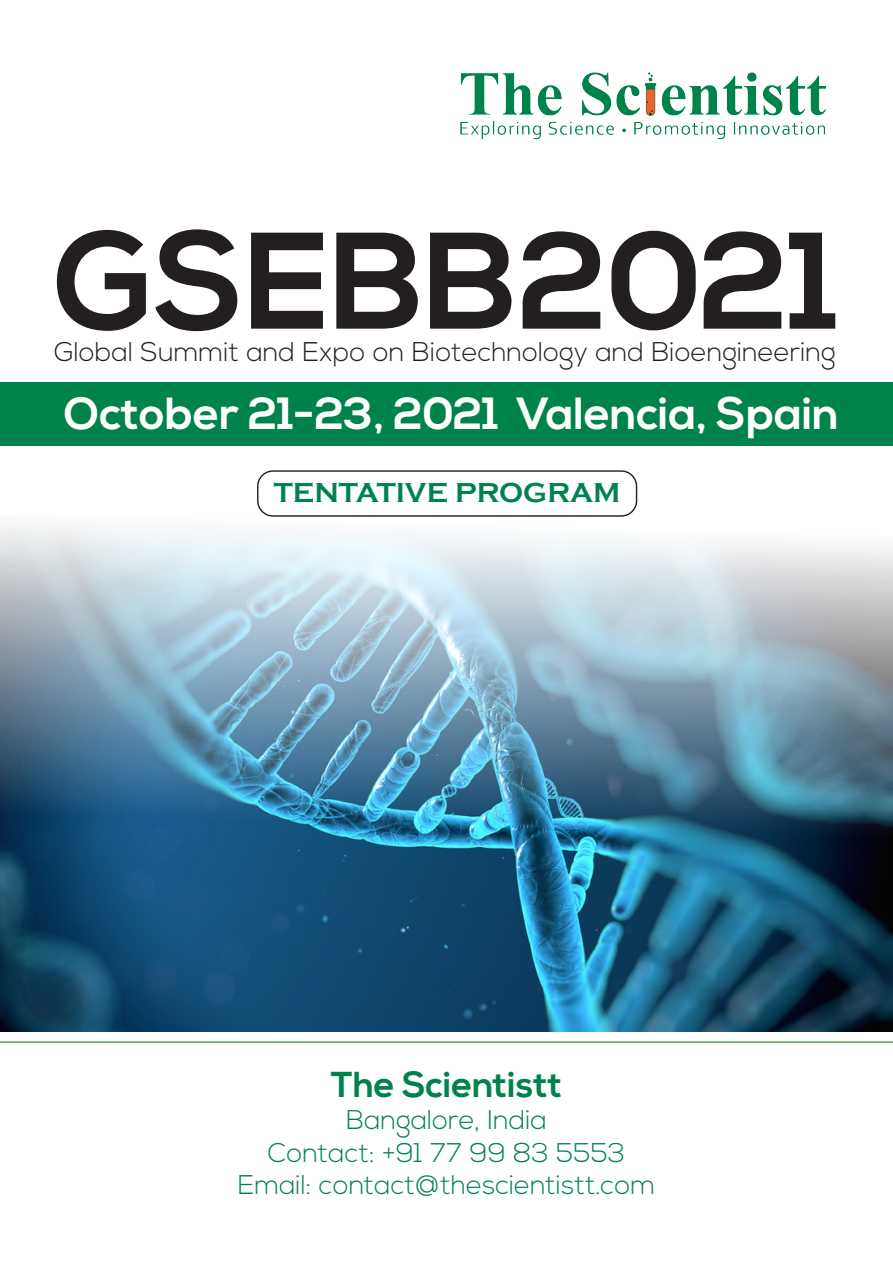
<style>
.page{position:relative;width:893px;height:1263px;background:#fff}
.page>*{position:absolute;margin:0;border:0;box-sizing:border-box;transform-origin:0 0}
.t1{font:700 137.1px "Nexa";color:#231f20}
.t2{font:700 45px "Nexa";color:#fff}
.t3{font:700 36px "Nexa";color:#00834b}
.t4{font:700 28.2px "Copperplate Gothic";color:#00834b}
.t5{font:300 27px/32.4px "Nexa";color:#00834b;text-align:center}
.t6{font:300 27px "Nexa";color:#231f20}
</style>
<div class="page">
<img style="left:0;top:445px;width:893px;height:587px">
<div style="left:0;top:382px;width:893px;height:63px;background:#00834b"></div>
<div style="left:257px;top:470px;width:380px;height:47px;border:1px solid #231f20;border-radius:15px"></div>
<img style="left:460px;top:72px;width:366px;height:68px">
<hr style="left:0;top:1041px;width:893px;height:2px;background:#40ae49">
<h1 class="t1" style="left:54px;top:202px;width:786px">GSEBB2021</h1>
<p class="t6" style="left:54px;top:336px;width:783px">Global Summit and Expo on Biotechnology and Bioengineering</p>
<h2 class="t2" style="left:64px;top:387px;width:776px">October 21-23, 2021 Valencia, Spain</h2>
<p class="t4" style="left:274px;top:477px;width:348px">TENTATIVE PROGRAM</p>
<h3 class="t3" style="left:331px;top:1063px;width:233px">The Scientistt</h3>
<p class="t5" style="left:238px;top:1105px;width:419px">Bangalore, India<br>Contact: +91 77 99 83 5553<br>Email: contact@thescientistt.com</p>
</div>
